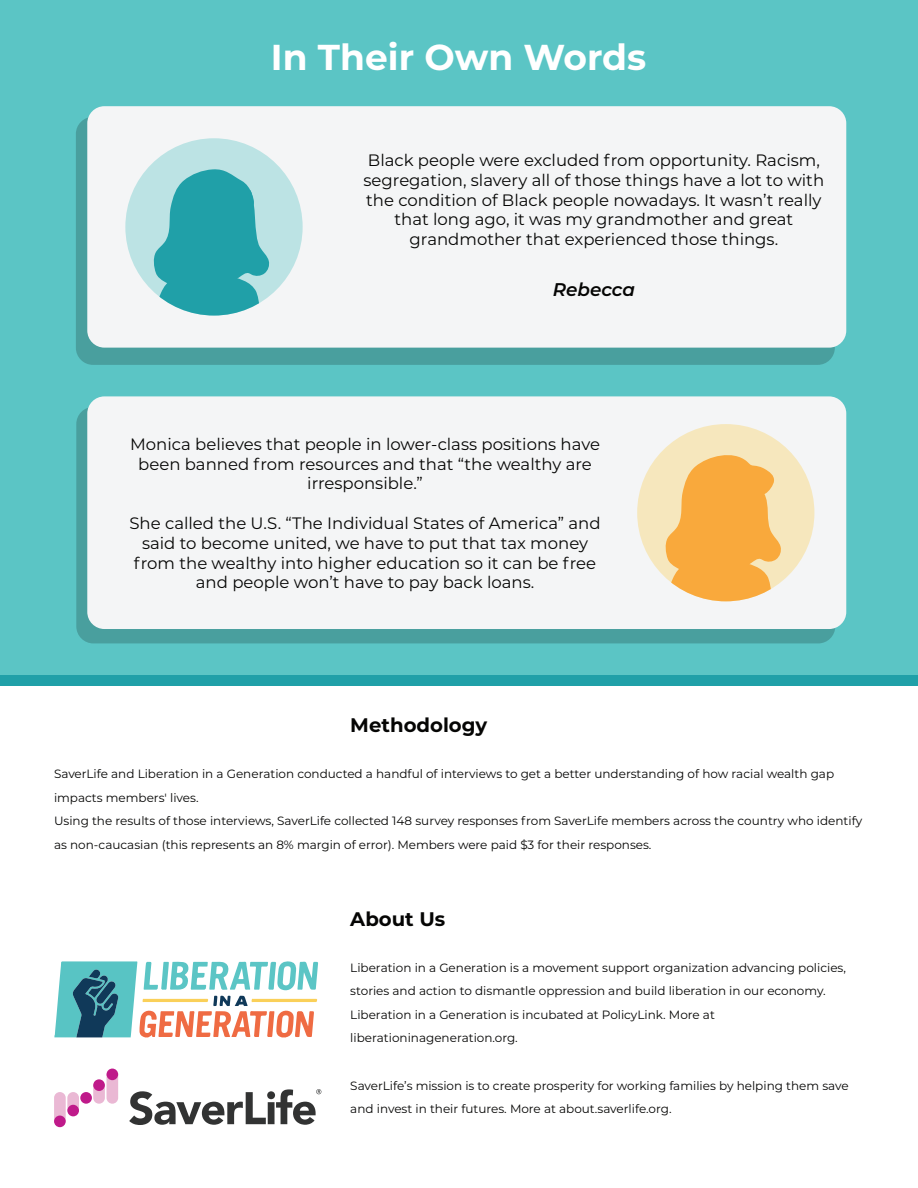
<style>
.page{position:relative;width:918px;height:1188px;background:#fff}
.page>*{position:absolute;margin:0;border:0;box-sizing:border-box;transform-origin:0 0}
.t1{font:700 36px "Montserrat";color:#fff}
.t2{font:700 19.65px "Montserrat";color:#050504}
.t3{font:italic 600 18.3px "Montserrat";color:#050504}
.t4{font:16.5px/19.8px "Montserrat";color:#050504;text-align:center}
.t5{font:12px/23.5px "Montserrat";color:#050504}
</style>
<div class="page">
<div style="left:0;top:0;width:918px;height:686px;background:#5bc5c5"></div>
<div style="left:76px;top:117px;width:759px;height:248px;background:#499f9e;border-radius:17px"></div>
<div style="left:87px;top:106px;width:759px;height:242px;background:#f4f5f6;border-radius:17px"></div>
<div style="left:0;top:675px;width:918px;height:11px;background:#20a0a8"></div>
<div style="left:76px;top:407px;width:759px;height:236px;background:#499f9e;border-radius:17px"></div>
<div style="left:87px;top:396px;width:759px;height:233px;background:#f4f5f6;border-radius:17px"></div>
<div style="left:637px;top:424px;width:177px;height:177px;background:#f6e7bd;border-radius:50%"></div>
<svg style="left:654px;top:450px;width:131px;height:151px"></svg>
<div style="left:125px;top:138px;width:178px;height:178px;background:#bce3e4;border-radius:50%"></div>
<svg style="left:142px;top:169px;width:132px;height:147px"></svg>
<svg style="left:54px;top:1116px;width:12px;height:11px"></svg>
<svg style="left:54px;top:1092px;width:25px;height:32px"></svg>
<div style="left:67px;top:1105px;width:12px;height:11px;background:#bf1a8a;border-radius:50%"></div>
<div style="left:107px;top:1069px;width:11px;height:11px;background:#bf1a8a;border-radius:50%"></div>
<svg style="left:93px;top:1072px;width:25px;height:32px"></svg>
<div style="left:93px;top:1079px;width:12px;height:12px;background:#bf1a8a;border-radius:50%"></div>
<div style="left:80px;top:1092px;width:12px;height:12px;background:#bf1a8a;border-radius:50%"></div>
<svg style="left:129px;top:1089px;width:192px;height:36px"></svg>
<svg style="left:54px;top:961px;width:264px;height:77px"></svg>
<h1 class="t1" style="left:271px;top:31px;width:377px">In Their Own Words</h1>
<p class="t4" style="left:364px;top:150px;width:462px">Black people were excluded from opportunity. Racism, segregation, slavery all of those things have a lot to with the condition of Black people nowadays. It wasn’t really that long ago, it was my grandmother and great grandmother that experienced those things.</p>
<h3 class="t3" style="left:553px;top:276px;width:84px">Rebecca</h3>
<h3 class="t4" style="left:130px;top:433px;width:471px">Monica believes that people in lower-class positions have been banned from resources and that “the wealthy are irresponsible.”</h3>
<h3 class="t4" style="left:129px;top:513px;width:473px">She called the U.S. “The Individual States of America” and said to become united, we have to put that tax money from the wealthy into higher education so it can be free and people won’t have to pay back loans.</h3>
<h2 class="t2" style="left:350px;top:711px;width:139px">Methodology</h2>
<p class="t5" style="left:54px;top:762px;width:810px">SaverLife and Liberation in a Generation conducted a handful of interviews to get a better understanding of how racial wealth gap impacts members' lives.<br>Using the results of those interviews, SaverLife collected 148 survey responses from SaverLife members across the country who identify as non-caucasian (this represents an 8% margin of error). Members were paid $3 for their responses.</p>
<h2 class="t2" style="left:350px;top:905px;width:97px">About Us</h2>
<p class="t5" style="left:350px;top:955px;width:497px">Liberation in a Generation is a movement support organization advancing policies, stories and action to dismantle oppression and build liberation in our economy.<br>Liberation in a Generation is incubated at PolicyLink. More at liberationinageneration.org.</p>
<p class="t5" style="left:350px;top:1073px;width:500px">SaverLife’s mission is to create prosperity for working families by helping them save and invest in their futures. More at about.saverlife.org.</p>
</div>
